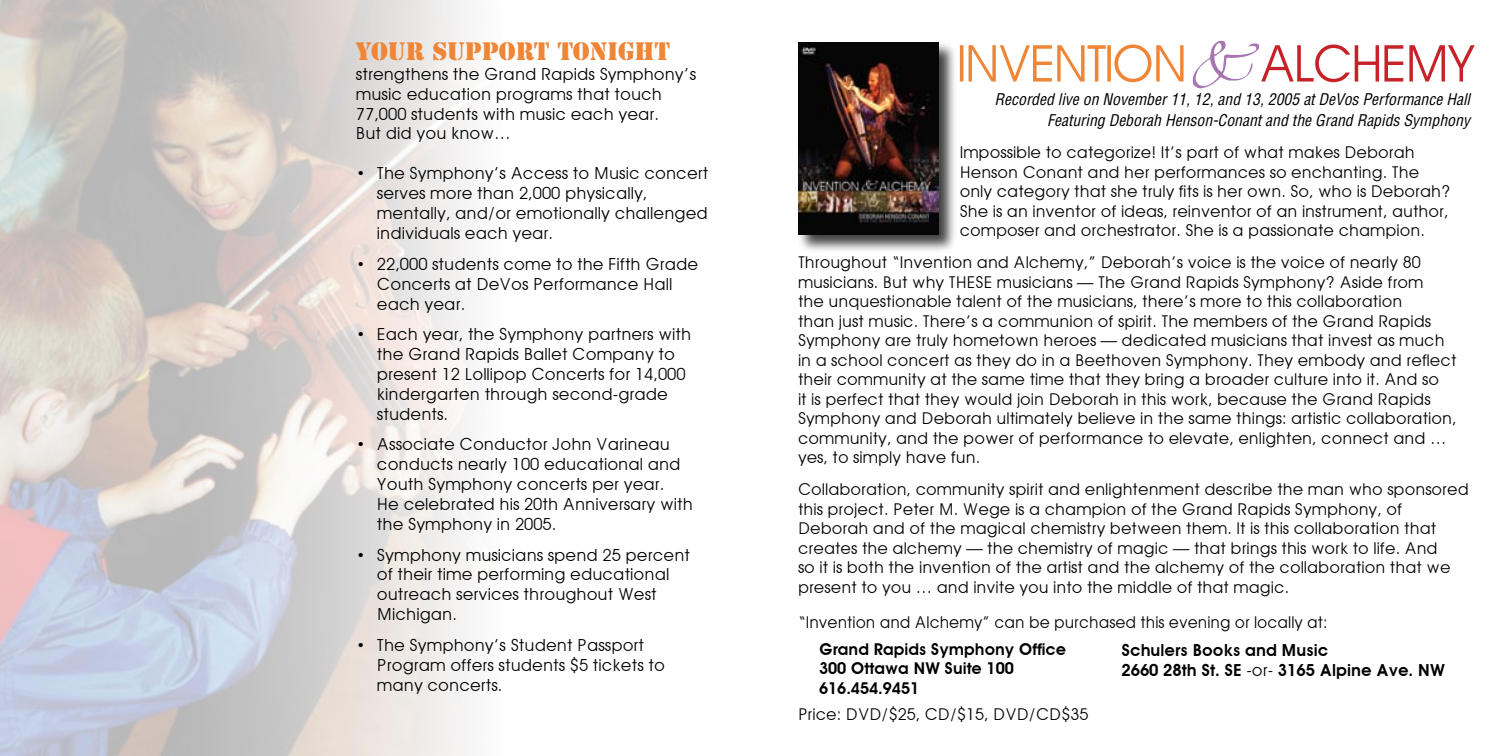
<style>
.page{position:relative;width:1512px;height:756px;background:#fff}
.page>*{position:absolute;margin:0;border:0;box-sizing:border-box;transform-origin:0 0}
.t1{font:23.62px "Stencil Std";color:#ef8536}
.t2{font:16.62px/19.9px "Avant Garde";color:#000}
.t3{font:600 16.62px/19.9px "Avant Garde";color:#000}
.t4{font:16.28px/19.6px "Avant Garde";color:#000}
.t5{font:16.28px "Avant Garde";color:#000;scale:.96 1}
.t6{font:600 16.28px/19.6px "Avant Garde";color:#000}
.t7{font:italic condensed 15.75px/21px "Helvetica";color:#000;text-align:right}
.s1{font-weight:400}
</style>
<div class="page">
<img style="left:0;top:0;width:475px;height:756px">
<div style="left:796px;top:40px;width:162px;height:214px;background:#000;opacity:.75"></div>
<img style="left:798px;top:42px;width:141px;height:193px">
<svg style="left:960px;top:45px;width:224px;height:37px"></svg>
<svg style="left:1192px;top:41px;width:283px;height:47px"></svg>
<h1 class="t1" style="left:356px;top:36px;width:316px">YOUR SUPPORT TONIGHT</h1>
<p class="t2" style="left:356px;top:64px;width:342px">strengthens the Grand Rapids Symphony’s music education programs that touch 77,000 students with music each year.<br>But did you know…</p>
<p class="t2" style="left:377px;top:163px;width:333px;text-indent:-21px">• The Symphony’s Access to Music concert serves more than 2,000 physically, mentally, and/or emotionally challenged individuals each year.</p>
<p class="t2" style="left:377px;top:254px;width:323px;text-indent:-21px">• 22,000 students come to the Fifth Grade<br>Concerts at DeVos Performance Hall each year.</p>
<p class="t2" style="left:377px;top:324px;width:316px;text-indent:-21px">• Each year, the Symphony partners with the Grand Rapids Ballet Company to present 12 Lollipop Concerts for 14,000 kindergarten through second-grade students.</p>
<p class="t2" style="left:377px;top:434px;width:318px;text-indent:-21px">• Associate Conductor John Varineau conducts nearly 100 educational and Youth Symphony concerts per year.<br>He celebrated his 20th Anniversary with the Symphony in 2005.</p>
<p class="t2" style="left:377px;top:545px;width:315px;text-indent:-21px">• Symphony musicians spend 25 percent of their time performing educational outreach services throughout West<br>Michigan.</p>
<p class="t2" style="left:377px;top:635px;width:290px;text-indent:-21px">• The Symphony’s Student Passport<br>Program offers students $5 tickets to many concerts.</p>
<p class="t3" style="left:1121px;top:640px;width:325px">Schulers Books and Music<br>2660 28th St. SE <span class="s1">-or-</span> 3165 Alpine Ave. NW</p>
<p class="t7" style="left:995px;top:88px;width:477px">Recorded live on November 11, 12, and 13, 2005 at DeVos Performance Hall<br>Featuring Deborah Henson-Conant and the Grand Rapids Symphony</p>
<p class="t4" style="left:960px;top:143px;width:493px">Impossible to categorize! It’s part of what makes Deborah Henson Conant and her performances so enchanting. The only category that she truly fits is her own. So, who is Deborah?<br>She is an inventor of ideas, reinventor of an instrument, author, composer and orchestrator. She is a passionate champion.</p>
<p class="t4" style="left:798px;top:253px;width:660px">Throughout “Invention and Alchemy,” Deborah’s voice is the voice of nearly 80 musicians. But why THESE musicians — The Grand Rapids Symphony? Aside from<br>the unquestionable talent of the musicians, there’s more to this collaboration<br>than just music. There’s a communion of spirit. The members of the Grand Rapids Symphony are truly hometown heroes — dedicated musicians that invest as much in a school concert as they do in a Beethoven Symphony. They embody and reflect their community at the same time that they bring a broader culture into it. And so<br>it is perfect that they would join Deborah in this work, because the Grand Rapids Symphony and Deborah ultimately believe in the same things: artistic collaboration, community, and the power of performance to elevate, enlighten, connect and … yes, to simply have fun.</p>
<p class="t4" style="left:798px;top:480px;width:672px">Collaboration, community spirit and enlightenment describe the man who sponsored this project. Peter M. Wege is a champion of the Grand Rapids Symphony, of Deborah and of the magical chemistry between them. It is this collaboration that creates the alchemy — the chemistry of magic — that brings this work to life. And<br>so it is both the invention of the artist and the alchemy of the collaboration that we present to you … and invite you into the middle of that magic.</p>
<p class="t5" style="left:798px;top:613px;width:553px">“Invention and Alchemy” can be purchased this evening or locally at:</p>
<p class="t6" style="left:819px;top:639px;width:249px">Grand Rapids Symphony Office<br>300 Ottawa NW Suite 100<br>616.454.9451</p>
<p class="t4" style="left:798px;top:705px;width:292px">Price: DVD/$25, CD/$15, DVD/CD$35</p>
</div>
